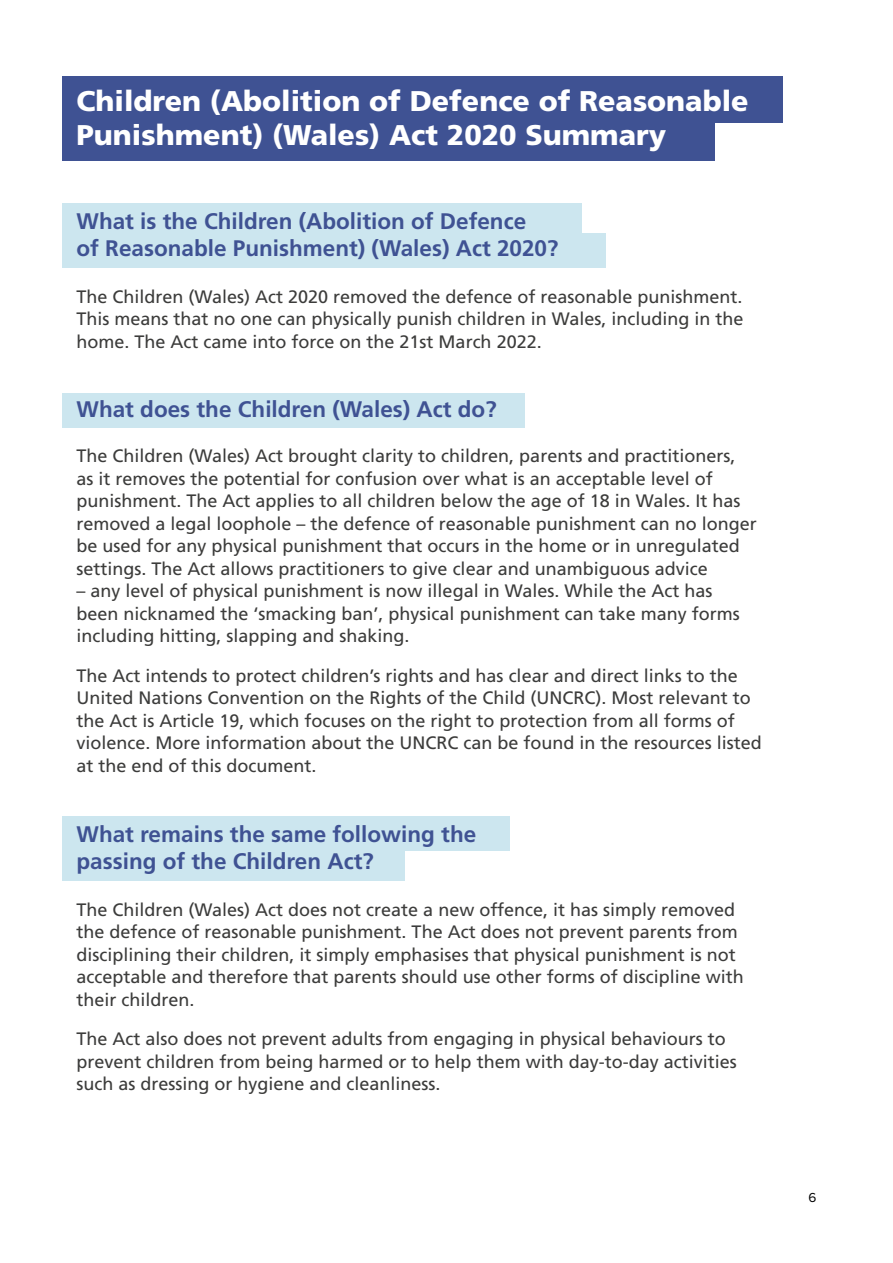
<style>
.page{position:relative;width:893px;height:1263px;background:#fff}
.page>*{position:absolute;margin:0;border:0;box-sizing:border-box;transform-origin:0 0}
.t1{font:900 28.5px/34.2px "Frutiger LT Std";color:#fff}
.t2{font:700 22.5px/27px "Frutiger LT Std";color:#3f5293}
.t3{font:18px/22.5px "Frutiger LT Std";color:#3c3c3b}
.t4{font:13.5px "Proxima Nova";color:#000}
</style>
<div class="page">
<div style="left:62px;top:203px;width:520px;height:35px;background:#cce6ef"></div>
<div style="left:62px;top:233px;width:544px;height:35px;background:#cce6ef"></div>
<div style="left:62px;top:77px;width:721px;height:46px;background:#3f5293"></div>
<div style="left:62px;top:115px;width:652px;height:46px;background:#3f5293"></div>
<div style="left:62px;top:393px;width:463px;height:34px;background:#cce6ef"></div>
<div style="left:62px;top:816px;width:448px;height:35px;background:#cce6ef"></div>
<div style="left:62px;top:846px;width:342px;height:35px;background:#cce6ef"></div>
<h1 class="t1" style="left:77px;top:84px;width:674px">Children (Abolition of Defence of Reasonable<br>Punishment) (Wales) Act 2020 Summary</h1>
<h2 class="t2" style="left:77px;top:208px;width:483px">What is the Children (Abolition of Defence<br>of Reasonable Punishment) (Wales) Act 2020?</h2>
<p class="t3" style="left:77px;top:285px;width:668px;text-align:justify">The Children (Wales) Act 2020 removed the defence of reasonable punishment.<br>This means that no one can physically punish children in Wales, including in the home. The Act came into force on the 21st March 2022.</p>
<h2 class="t2" style="left:77px;top:396px;width:422px">What does the Children (Wales) Act do?</h2>
<p class="t3" style="left:77px;top:445px;width:682px">The Children (Wales) Act brought clarity to children, parents and practitioners, as it removes the potential for confusion over what is an acceptable level of punishment. The Act applies to all children below the age of 18 in Wales. It has removed a legal loophole – the defence of reasonable punishment can no longer be used for any physical punishment that occurs in the home or in unregulated settings. The Act allows practitioners to give clear and unambiguous advice</p>
<p class="t3" style="left:77px;top:580px;width:665px">– any level of physical punishment is now illegal in Wales. While the Act has been nicknamed the ‘smacking ban’, physical punishment can take many forms including hitting, slapping and shaking.</p>
<p class="t3" style="left:77px;top:664px;width:687px">The Act intends to protect children’s rights and has clear and direct links to the United Nations Convention on the Rights of the Child (UNCRC). Most relevant to the Act is Article 19, which focuses on the right to protection from all forms of violence. More information about the UNCRC can be found in the resources listed at the end of this document.</p>
<h2 class="t2" style="left:77px;top:821px;width:401px">What remains the same following the passing of the Children Act?</h2>
<p class="t3" style="left:77px;top:898px;width:669px">The Children (Wales) Act does not create a new offence, it has simply removed the defence of reasonable punishment. The Act does not prevent parents from disciplining their children, it simply emphasises that physical punishment is not acceptable and therefore that parents should use other forms of discipline with their children.</p>
<p class="t3" style="left:77px;top:1028px;width:662px">The Act also does not prevent adults from engaging in physical behaviours to prevent children from being harmed or to help them with day-to-day activities such as dressing or hygiene and cleanliness.</p>
<p class="t4" style="left:808px;top:1188px;width:9px">6</p>
</div>
